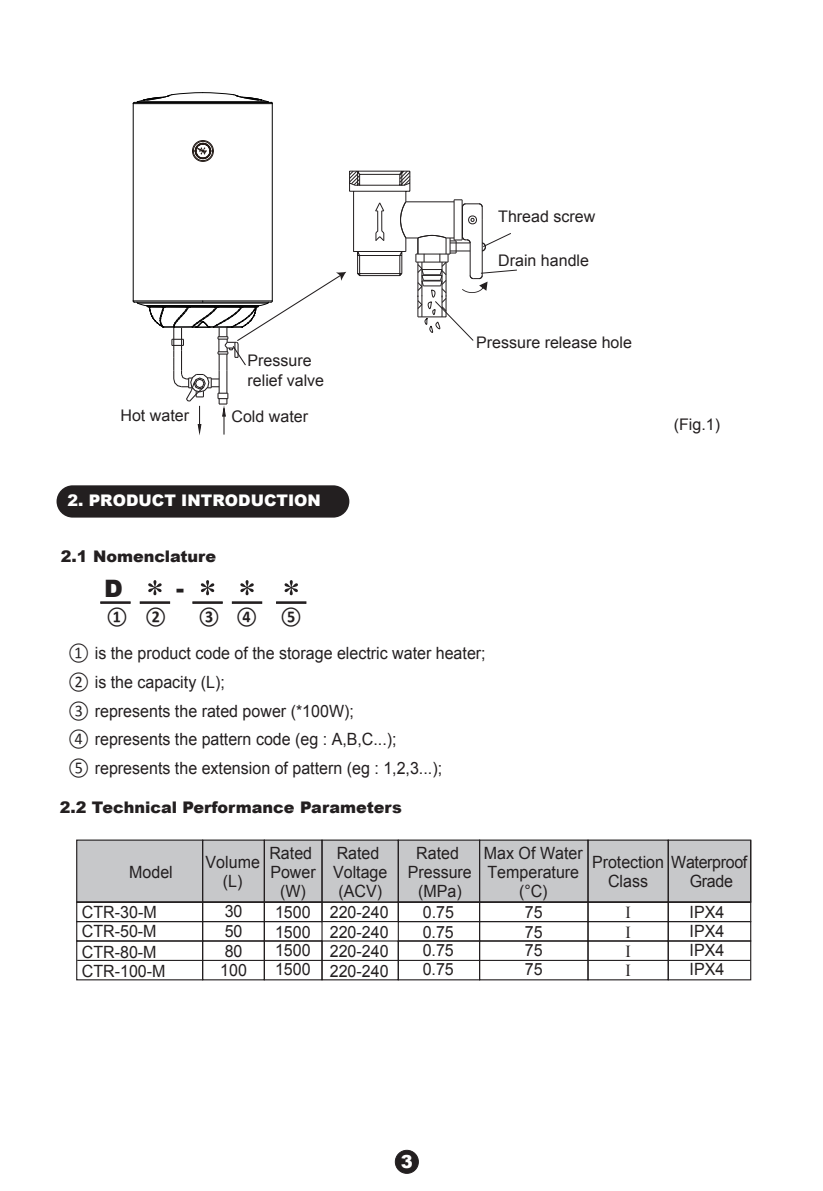
<style>
.page{position:relative;width:823px;height:1191px;background:#fff}
.page>*{position:absolute;margin:0;border:0;box-sizing:border-box;transform-origin:0 0}
.t1{font:900 24px "Arial";color:#231f20}
.t2{font:900 18px "Arial";color:#fff}
.t3{font:16.8px/19.2px "Arial";color:#231f20;text-align:center;scale:.95 1}
.t4{font:700 16.8px "Calibri";color:#231f20;scale:.95 1}
.t5{font:16.8px "Times New Roman";color:#231f20;scale:.95 1}
.t6{font:16px/19.2px "Arial";color:#231f20}
.t7{font:900 16px "Arial";color:#231f20}
.t8{font:900 16px "Arial";color:#fff}
.s1{font-family:"Calibri"}
</style>
<div class="page">
<div style="left:395px;top:1150px;width:23px;height:23px;background:#231f20;border-radius:50%"></div>
<div style="left:395px;top:1150px;width:23px;height:23px;border:1px solid #231f20;border-radius:50%"></div>
<div style="left:56px;top:485px;width:293px;height:32px;background:#231f20"></div>
<div style="left:76px;top:840px;width:674px;height:62px;background:#c7c8ca"></div>
<div style="left:397px;top:901px;width:83px;height:21px;border:1px solid #231f20"></div>
<div style="left:478px;top:901px;width:110px;height:21px;border:1px solid #231f20"></div>
<div style="left:76px;top:901px;width:127px;height:21px;border:1px solid #231f20"></div>
<div style="left:587px;top:901px;width:81px;height:21px;border:1px solid #231f20"></div>
<div style="left:321px;top:901px;width:77px;height:21px;border:1px solid #231f20"></div>
<div style="left:478px;top:839px;width:110px;height:63px;border:1px solid #231f20"></div>
<div style="left:397px;top:839px;width:83px;height:63px;border:1px solid #231f20"></div>
<div style="left:76px;top:839px;width:127px;height:63px;border:1px solid #231f20"></div>
<div style="left:667px;top:839px;width:83px;height:63px;border:1px solid #231f20"></div>
<div style="left:587px;top:839px;width:81px;height:63px;border:1px solid #231f20"></div>
<div style="left:321px;top:839px;width:77px;height:63px;border:1px solid #231f20"></div>
<div style="left:263px;top:839px;width:59px;height:63px;border:1px solid #231f20"></div>
<div style="left:202px;top:839px;width:63px;height:63px;border:1px solid #231f20"></div>
<hr style="left:479px;top:901px;width:108px;height:1px;background:#231f20">
<hr style="left:398px;top:901px;width:81px;height:1px;background:#231f20">
<div style="left:667px;top:901px;width:83px;height:21px;border:1px solid #231f20"></div>
<hr style="left:667px;top:901px;width:83px;height:1px;background:#231f20">
<div style="left:263px;top:901px;width:59px;height:21px;border:1px solid #231f20"></div>
<div style="left:202px;top:901px;width:63px;height:21px;border:1px solid #231f20"></div>
<div style="left:397px;top:940px;width:83px;height:40px;border:1px solid #231f20"></div>
<div style="left:263px;top:921px;width:59px;height:20px;border:1px solid #231f20"></div>
<div style="left:76px;top:921px;width:127px;height:20px;border:1px solid #231f20"></div>
<div style="left:478px;top:940px;width:110px;height:40px;border:1px solid #231f20"></div>
<div style="left:76px;top:940px;width:127px;height:40px;border:1px solid #231f20"></div>
<div style="left:587px;top:921px;width:81px;height:20px;border:1px solid #231f20"></div>
<div style="left:587px;top:940px;width:81px;height:40px;border:1px solid #231f20"></div>
<div style="left:202px;top:921px;width:63px;height:20px;border:1px solid #231f20"></div>
<div style="left:478px;top:921px;width:110px;height:20px;border:1px solid #231f20"></div>
<div style="left:397px;top:921px;width:83px;height:20px;border:1px solid #231f20"></div>
<div style="left:667px;top:940px;width:83px;height:40px;border:1px solid #231f20"></div>
<div style="left:667px;top:921px;width:83px;height:20px;border:1px solid #231f20"></div>
<div style="left:263px;top:940px;width:59px;height:40px;border:1px solid #231f20"></div>
<div style="left:202px;top:940px;width:63px;height:40px;border:1px solid #231f20"></div>
<hr style="left:749px;top:840px;width:1px;height:62px;background:#231f20">
<div style="left:100px;top:601px;width:30px;height:2px;background:#231f20;border:1px solid #231f20"></div>
<div style="left:140px;top:601px;width:30px;height:2px;background:#231f20;border:1px solid #231f20"></div>
<svg style="left:148px;top:580px;width:13px;height:15px"></svg>
<div style="left:192px;top:601px;width:30px;height:2px;background:#231f20;border:1px solid #231f20"></div>
<div style="left:232px;top:601px;width:30px;height:2px;background:#231f20;border:1px solid #231f20"></div>
<div style="left:276px;top:601px;width:30px;height:2px;background:#231f20;border:1px solid #231f20"></div>
<svg style="left:201px;top:580px;width:13px;height:15px"></svg>
<svg style="left:240px;top:580px;width:13px;height:15px"></svg>
<svg style="left:284px;top:580px;width:14px;height:15px"></svg>
<hr style="left:77px;top:960px;width:673px;height:1px;background:#231f20">
<hr style="left:133px;top:104px;width:1px;height:197px;background:#030303">
<hr style="left:272px;top:104px;width:1px;height:197px;background:#030303">
<svg style="left:133px;top:92px;width:139px;height:12px"></svg>
<svg style="left:133px;top:170px;width:384px;height:265px"></svg>
<svg style="left:192px;top:140px;width:21px;height:22px"></svg>
<div style="left:195px;top:144px;width:15px;height:14px;border:1px solid #211814;border-radius:50%"></div>
<p class="t6" style="left:498px;top:207px;width:98px">Thread screw</p>
<p class="t6" style="left:498px;top:251px;width:92px">Drain handle</p>
<p class="t6" style="left:247px;top:351px;width:78px">Pressure relief valve</p>
<p class="t6" style="left:120px;top:406px;width:70px">Hot water</p>
<p class="t6" style="left:231px;top:407px;width:78px">Cold water</p>
<p class="t8" style="left:67px;top:489px;width:255px">2. PRODUCT INTRODUCTION</p>
<p class="t7" style="left:61px;top:545px;width:157px">2.1 Nomenclature</p>
<h1 class="t1" style="left:176px;top:571px;width:9px">-</h1>
<h1 class="t1" style="left:104px;top:570px;width:20px">D</h1>
<p class="t4" style="left:106px;top:606px;width:24px">①</p>
<p class="t4" style="left:145px;top:606px;width:24px">②</p>
<p class="t4" style="left:198px;top:606px;width:24px">③</p>
<p class="t4" style="left:236px;top:606px;width:24px">④</p>
<p class="t4" style="left:280px;top:606px;width:24px">⑤</p>
<p class="t6" style="left:476px;top:332px;width:157px">Pressure release hole</p>
<p class="t3" style="left:68px;top:639px;width:441px;line-height:28.6px;text-align:left"><span class="s1">①</span> is the product code of the storage electric water heater; <span class="s1">②</span> is the capacity (L);<br><span class="s1">③</span> represents the rated power (*100W);<br><span class="s1">④</span> represents the pattern code (eg : A,B,C...);<br><span class="s1">⑤</span> represents the extension of pattern (eg : 1,2,3...);</p>
<p class="t7" style="left:60px;top:795px;width:343px">2.2 Technical Performance Parameters</p>
<p class="t6" style="left:673px;top:414px;width:48px">(Fig.1)</p>
<p class="t3" style="left:129px;top:862px;width:47px">Model</p>
<p class="t3" style="left:205px;top:852px;width:59px">Volume (L)</p>
<p class="t3" style="left:407px;top:843px;width:69px">Rated<br>Pressure (MPa)</p>
<p class="t3" style="left:483px;top:843px;width:105px">Max Of Water<br>Temperature (°C)</p>
<p class="t3" style="left:607px;top:852px;width:148px;text-align:left;text-indent:-16px">Protection Waterproof<br>Class</p>
<p class="t3" style="left:269px;top:843px;width:50px">Rated<br>Power (W)</p>
<p class="t3" style="left:333px;top:843px;width:59px">Rated<br>Voltage (ACV)</p>
<p class="t3" style="left:689px;top:871px;width:47px">Grade</p>
<p class="t3" style="left:220px;top:901px;width:30px;text-align:left">30<br>50<br>80<br>100</p>
<p class="t3" style="left:82px;top:902px;width:80px">CTR-30-M</p>
<p class="t3" style="left:275px;top:902px;width:39px">1500</p>
<p class="t3" style="left:422px;top:902px;width:34px">0.75</p>
<p class="t3" style="left:524px;top:902px;width:20px">75</p>
<p class="t3" style="left:689px;top:902px;width:38px">IPX4</p>
<p class="t3" style="left:329px;top:902px;width:63px;text-align:justify">220-240<br>220-240<br>220-240<br>220-240</p>
<p class="t5" style="left:625px;top:901px;width:7px">I</p>
<p class="t3" style="left:82px;top:921px;width:80px">CTR-50-M</p>
<p class="t3" style="left:275px;top:922px;width:39px">1500</p>
<p class="t3" style="left:422px;top:922px;width:34px">0.75</p>
<p class="t3" style="left:524px;top:922px;width:20px">75</p>
<p class="t5" style="left:625px;top:921px;width:7px">I</p>
<p class="t3" style="left:689px;top:921px;width:38px">IPX4</p>
<p class="t3" style="left:82px;top:942px;width:80px">CTR-80-M</p>
<p class="t3" style="left:275px;top:940px;width:39px">1500</p>
<p class="t3" style="left:422px;top:940px;width:34px">0.75</p>
<p class="t3" style="left:524px;top:940px;width:20px">75</p>
<p class="t5" style="left:625px;top:939px;width:7px">I</p>
<p class="t3" style="left:689px;top:940px;width:38px">IPX4</p>
<p class="t3" style="left:82px;top:961px;width:89px">CTR-100-M</p>
<p class="t3" style="left:275px;top:959px;width:39px">1500</p>
<p class="t3" style="left:422px;top:959px;width:34px">0.75</p>
<p class="t3" style="left:524px;top:959px;width:20px">75</p>
<p class="t5" style="left:625px;top:958px;width:7px">I</p>
<p class="t3" style="left:689px;top:959px;width:38px">IPX4</p>
<p class="t2" style="left:401px;top:1148px;width:14px">3</p>
</div>
